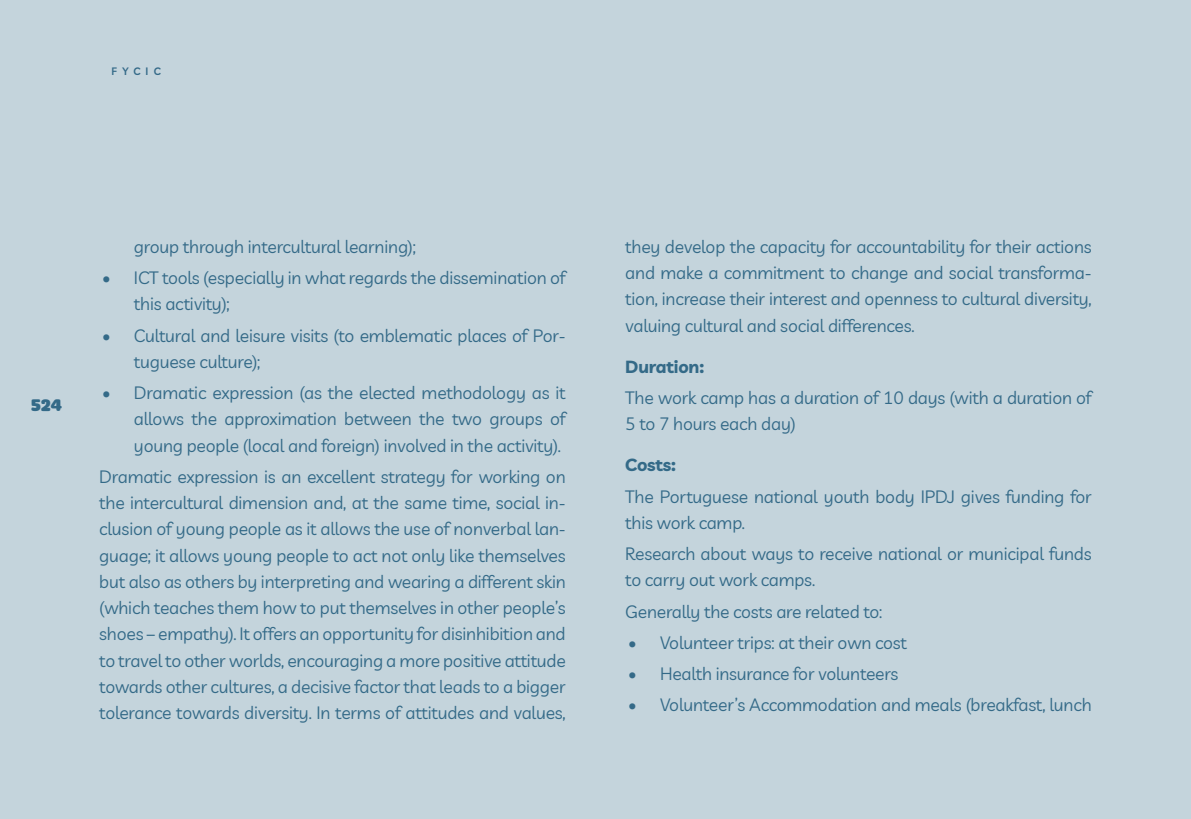
<style>
.page{position:relative;width:1191px;height:819px;background:#c4d4dc}
.page>*{position:absolute;margin:0;border:0;box-sizing:border-box;transform-origin:0 0}
.t1{font:17.5px/26.2px "Livvic";letter-spacing:-.01em;color:#346a88}
.t2{font:700 17.5px "Livvic";letter-spacing:-.01em;color:#346a88}
.t3{font:17.5px "Coiny Cyrillic";color:#346a88}
.t4{font:600 10.5px "Livvic";letter-spacing:.5em;color:#346a88}
</style>
<div class="page">
<p class="t4" style="left:112px;top:63px;width:51px">FYCIC</p>
<p class="t3" style="left:31px;top:390px;width:33px">524</p>
<p class="t1" style="left:134px;top:232px;width:283px">group through intercultural learning);</p>
<p class="t1" style="left:134px;top:264px;width:433px;text-indent:-32px">• ICT tools (especially in what regards the dissemination of this activity);</p>
<p class="t1" style="left:134px;top:321px;width:433px;text-indent:-32px">• Cultural and leisure visits (to emblematic places of Por&shy;tuguese culture);</p>
<p class="t1" style="left:134px;top:378px;width:433px;text-align:justify;text-indent:-32px">• Dramatic expression (as the elected methodology as it allows the approximation between the two groups of young people (local and foreign) involved in the activity).</p>
<p class="t1" style="left:99px;top:462px;width:468px;text-align:justify">Dramatic expression is an excellent strategy for working on the intercultural dimension and, at the same time, social in&shy;clusion of young people as it allows the use of nonverbal lan&shy;guage; it allows young people to act not only like themselves but also as others by interpreting and wearing a different skin (which teaches them how to put themselves in other people’s shoes – empathy). It offers an opportunity for disinhibition and to travel to other worlds, encouraging a more positive attitude towards other cultures, a decisive factor that leads to a bigger tolerance towards diversity. In terms of attitudes and values,</p>
<p class="t1" style="left:625px;top:232px;width:468px;text-align:justify">they develop the capacity for accountability for their actions and make a commitment to change and social transforma&shy;tion, increase their interest and openness to cultural diversity, valuing cultural and social differences.</p>
<p class="t2" style="left:625px;top:353px;width:80px">Duration:</p>
<p class="t1" style="left:625px;top:383px;width:468px">The work camp has a duration of 10 days (with a duration of<br>5 to 7 hours each day)</p>
<p class="t2" style="left:625px;top:451px;width:52px">Costs:</p>
<p class="t1" style="left:625px;top:482px;width:468px">The Portuguese national youth body IPDJ gives funding for this work camp.</p>
<p class="t1" style="left:625px;top:539px;width:468px">Research about ways to receive national or municipal funds to carry out work camps.</p>
<p class="t1" style="left:625px;top:597px;width:259px">Generally the costs are related to:</p>
<p class="t1" style="left:628px;top:628px;width:280px">• Volunteer trips: at their own cost</p>
<p class="t1" style="left:628px;top:659px;width:271px">• Health insurance for volunteers</p>
<p class="t1" style="left:628px;top:691px;width:465px">• Volunteer’s Accommodation and meals (breakfast, lunch</p>
</div>
